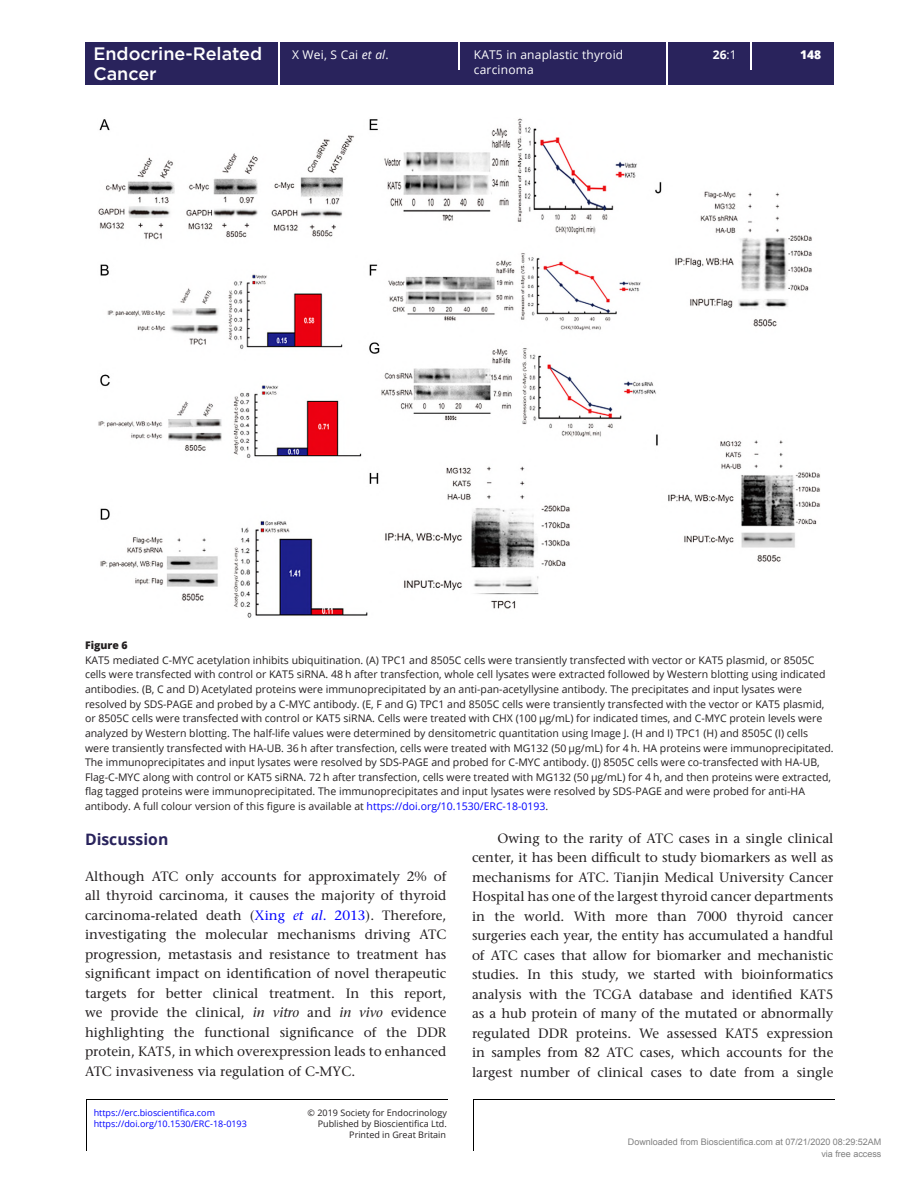
<style>
.page{position:relative;width:919px;height:1187px;background:#fff}
.page>*{position:absolute;margin:0;border:0;box-sizing:border-box;transform-origin:0 0}
.t1{font:500 18px "Gotham";color:#fff}
.t2{font:700 15.75px "Open Sans";color:#29235c}
.TXI{font:500 13.5px/19.5px "Stone Serif Std";color:#231f20;text-align:justify}
.TXT{font:500 13.5px/19.5px "Stone Serif Std";color:#231f20;text-align:justify}
.t3{font:12px "Open Sans";letter-spacing:.015em;color:#fff}
.t4{font:700 12px "Open Sans";color:#fff}
.t5{font:800 12px "Open Sans";color:#fff}
.FC{font:10.5px/14.7px "Open Sans";color:#231f20}
.FC-2{font:800 10.5px "Open Sans";color:#231f20}
.t6{font:9px "Open Sans";color:#231f20}
.t7{font:9px/12px "Arial";color:#808080;text-align:right}
.t8{font:9px "Open Sans";color:#00f}
.s1{font-weight:400}
.s2{font-style:italic}
.s3{color:#00f}
.s4{font-style:italic;color:#00f}
</style>
<div class="page">
<hr style="left:473px;top:1098px;width:1px;height:52px;background:#000">
<hr style="left:473px;top:1098px;width:361px;height:1px;background:#000">
<hr style="left:86px;top:1098px;width:1px;height:52px;background:#000">
<hr style="left:86px;top:1098px;width:362px;height:1px;background:#000">
<div style="left:85px;top:42px;width:748px;height:43px;background:#29235c"></div>
<hr style="left:278px;top:42px;width:1px;height:43px;background:#fff">
<hr style="left:666px;top:42px;width:1px;height:43px;background:#fff">
<hr style="left:458px;top:42px;width:2px;height:27px;background:#fff">
<svg style="left:750px;top:42px;width:1px;height:27px"></svg>
<img style="left:98px;top:118px;width:722px;height:500px">
<h1 class="t1" style="left:93px;top:42px;width:170px">Endocrine-Related</h1>
<p class="t4" style="left:713px;top:46px;width:25px">26<span class="s1">:1</span></p>
<h1 class="t1" style="left:93px;top:61px;width:65px">Cancer</h1>
<p class="t3" style="left:292px;top:47px;width:98px">X Wei, S Cai <span class="s2">et al</span>.</p>
<p class="t3" style="left:474px;top:47px;width:151px">KAT5 in anaplastic thyroid</p>
<p class="t5" style="left:800px;top:46px;width:23px">148</p>
<p class="t3" style="left:474px;top:61px;width:61px">carcinoma</p>
<p class="FC-2" style="left:85px;top:637px;width:44px">Figure 6</p>
<p class="FC" style="left:85px;top:652px;width:750px">KAT5 mediated C-MYC acetylation inhibits ubiquitination. (A) TPC1 and 8505C cells were transiently transfected with vector or KAT5 plasmid, or 8505C cells were transfected with control or KAT5 siRNA. 48 h after transfection, whole cell lysates were extracted followed by Western blotting using indicated antibodies. (B, C and D) Acetylated proteins were immunoprecipitated by an anti-pan-acetyllysine antibody. The precipitates and input lysates were resolved by SDS-PAGE and probed by a C-MYC antibody. (E, F and G) TPC1 and 8505C cells were transiently transfected with the vector or KAT5 plasmid, or 8505C cells were transfected with control or KAT5 siRNA. Cells were treated with CHX (100 µg/mL) for indicated times, and C-MYC protein levels were analyzed by Western blotting. The half-life values were determined by densitometric quantitation using Image J. (H and I) TPC1 (H) and 8505C (I) cells were transiently transfected with HA-UB. 36 h after transfection, cells were treated with MG132 (50 µg/mL) for 4 h. HA proteins were immunoprecipitated.<br>The immunoprecipitates and input lysates were resolved by SDS-PAGE and probed for C-MYC antibody. (J) 8505C cells were co-transfected with HA-UB, Flag-C-MYC along with control or KAT5 siRNA. 72 h after transfection, cells were treated with MG132 (50 µg/mL) for 4 h, and then proteins were extracted, flag tagged proteins were immunoprecipitated. The immunoprecipitates and input lysates were resolved by SDS-PAGE and were probed for anti-HA antibody. A full colour version of this figure is available at <span class="s3">https://doi.org/10.1530/ERC-18-0193</span>.</p>
<h1 class="t2" style="left:85px;top:827px;width:85px">Discussion</h1>
<p class="TXT" style="left:85px;top:866px;width:363px">Although ATC only accounts for approximately 2% of all thyroid carcinoma, it causes the majority of thyroid carcinoma-related death (<span class="s3">Xing</span> <span class="s4">et al</span><span class="s3">. 2013</span>). Therefore, investigating the molecular mechanisms driving ATC progression, metastasis and resistance to treatment has significant impact on identification of novel therapeutic targets for better clinical treatment. In this report, we provide the clinical, <span class="s2">in vitro</span> and <span class="s2">in vivo</span> evidence highlighting the functional significance of the DDR protein, KAT5, in which overexpression leads to enhanced ATC invasiveness via regulation of C-MYC.</p>
<p class="t8" style="left:94px;top:1106px;width:123px">https://erc.bioscientifica.com</p>
<p class="t6" style="left:307px;top:1106px;width:141px">© 2019 Society for Endocrinology</p>
<p class="t8" style="left:94px;top:1117px;width:155px">https://doi.org/10.1530/ERC-18-0193</p>
<p class="t6" style="left:318px;top:1117px;width:131px">Published by Bioscientifica Ltd.</p>
<p class="t6" style="left:349px;top:1128px;width:98px">Printed in Great Britain</p>
<p class="TXI" style="left:472px;top:828px;width:363px;text-indent:26px">Owing to the rarity of ATC cases in a single clinical center, it has been difficult to study biomarkers as well as mechanisms for ATC. Tianjin Medical University Cancer Hospital has one of the largest thyroid cancer departments in the world. With more than 7000 thyroid cancer surgeries each year, the entity has accumulated a handful of ATC cases that allow for biomarker and mechanistic studies. In this study, we started with bioinformatics analysis with the TCGA database and identified KAT5 as a hub protein of many of the mutated or abnormally regulated DDR proteins. We assessed KAT5 expression in samples from 82 ATC cases, which accounts for the largest number of clinical cases to date from a single</p>
<p class="t7" style="left:627px;top:1136px;width:255px">Downloaded from Bioscientifica.com at 07/21/2020 08:29:52AM via free access</p>
</div>
